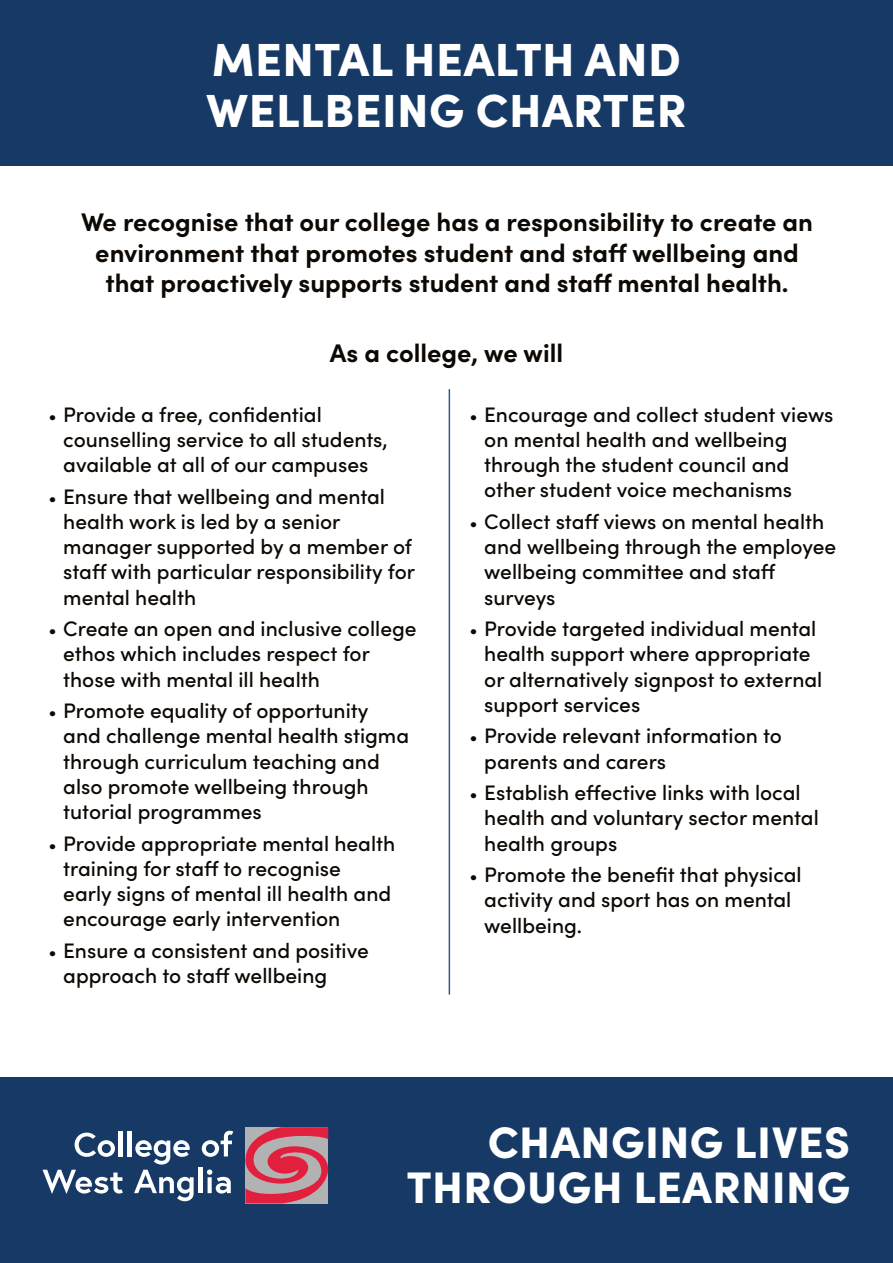
<style>
.page{position:relative;width:893px;height:1263px;background:#fff}
.page>*{position:absolute;margin:0;border:0;box-sizing:border-box;transform-origin:0 0}
.t1{font:900 46.5px/51px "Sofia Pro";letter-spacing:.01em;color:#fff}
.t2{font:900 44.25px/45px "Sofia Pro";letter-spacing:.01em;color:#fff;text-align:right}
.t3{font:700 25.5px/30.6px "Sofia Pro";color:#0d0803;text-align:center}
.t4{font:500 21px/25.2px "Sofia Pro";color:#0d0803}
.s1{font-weight:400;font-size:18px}
</style>
<div class="page">
<div style="left:0;top:1077px;width:893px;height:186px;background:#163a65"></div>
<div style="left:0;top:0;width:893px;height:166px;background:#163a65"></div>
<svg style="left:245px;top:1127px;width:83px;height:76px;background:#c96a79"></svg>
<svg style="left:75px;top:1132px;width:40px;height:25px"></svg>
<div style="left:118px;top:1131px;width:5px;height:25px;background:#fff"></div>
<hr style="left:128px;top:1131px;width:4px;height:25px;background:#fff">
<svg style="left:135px;top:1140px;width:55px;height:24px"></svg>
<svg style="left:202px;top:1131px;width:31px;height:26px"></svg>
<svg style="left:43px;top:1170px;width:80px;height:24px"></svg>
<svg style="left:134px;top:1170px;width:60px;height:31px"></svg>
<hr style="left:198px;top:1168px;width:4px;height:25px;background:#fff">
<svg style="left:207px;top:1169px;width:24px;height:24px"></svg>
<hr style="left:449px;top:389px;width:1px;height:605px;background:#2f5b86">
<p class="t1" style="left:206px;top:30px;width:482px">MENTAL HEALTH AND<br>WELLBEING CHARTER</p>
<p class="t3" style="left:81px;top:205px;width:734px">We recognise that our college has a responsibility to create an environment that promotes student and staff wellbeing and that proactively supports student and staff mental health.</p>
<p class="t3" style="left:330px;top:336px;width:235px">As a college, we will</p>
<p class="t4" style="left:484px;top:401px;width:351px;text-indent:-15px"><span class="s1">•</span> Encourage and collect student views on mental health and wellbeing through the student council and other student voice mechanisms</p>
<p class="t4" style="left:484px;top:508px;width:354px;text-indent:-15px"><span class="s1">•</span> Collect staff views on mental health and wellbeing through the employee wellbeing committee and staff surveys</p>
<p class="t4" style="left:484px;top:615px;width:340px;text-indent:-15px"><span class="s1">•</span> Provide targeted individual mental health support where appropriate or alternatively signpost to external support services</p>
<p class="t4" style="left:484px;top:722px;width:299px;text-indent:-15px"><span class="s1">•</span> Provide relevant information to parents and carers</p>
<p class="t4" style="left:484px;top:779px;width:336px;text-indent:-15px"><span class="s1">•</span> Establish effective links with local health and voluntary sector mental health groups</p>
<p class="t4" style="left:484px;top:861px;width:319px;text-indent:-15px"><span class="s1">•</span> Promote the benefit that physical activity and sport has on mental wellbeing.</p>
<p class="t4" style="left:63px;top:401px;width:326px;text-indent:-15px"><span class="s1">•</span> Provide a free, confidential counselling service to all students, available at all of our campuses</p>
<p class="t4" style="left:63px;top:483px;width:353px;text-indent:-15px"><span class="s1">•</span> Ensure that wellbeing and mental health work is led by a senior manager supported by a member of staff with particular responsibility for mental health</p>
<p class="t4" style="left:63px;top:615px;width:355px;text-indent:-15px"><span class="s1">•</span> Create an open and inclusive college ethos which includes respect for those with mental ill health</p>
<p class="t4" style="left:63px;top:697px;width:347px;text-indent:-15px"><span class="s1">•</span> Promote equality of opportunity and challenge mental health stigma through curriculum teaching and also promote wellbeing through tutorial programmes</p>
<p class="t4" style="left:63px;top:829px;width:333px;text-indent:-15px"><span class="s1">•</span> Provide appropriate mental health training for staff to recognise<br>early signs of mental ill health and encourage early intervention</p>
<p class="t4" style="left:63px;top:936px;width:307px;text-indent:-15px"><span class="s1">•</span> Ensure a consistent and positive approach to staff wellbeing</p>
<p class="t2" style="left:407px;top:1116px;width:445px">CHANGING LIVES<br>THROUGH LEARNING</p>
</div>
